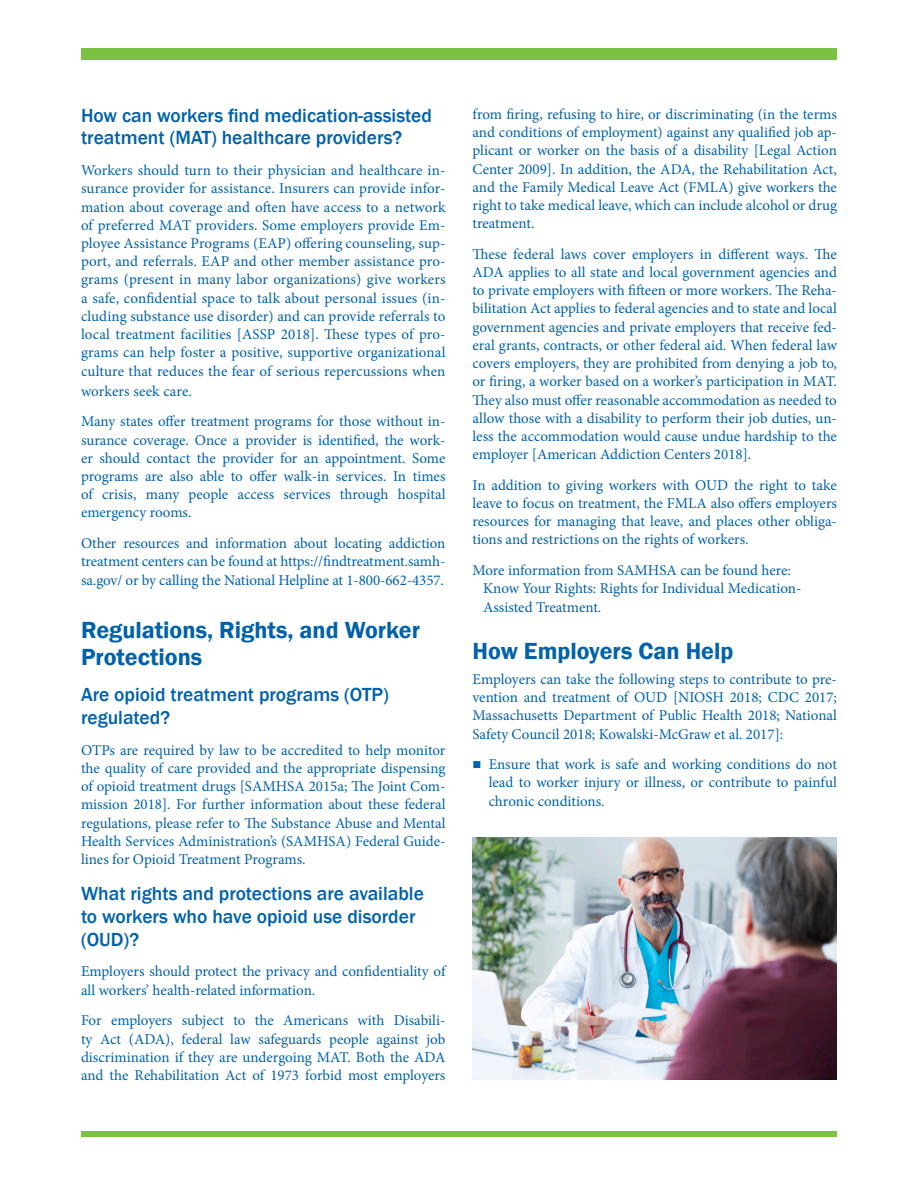
<style>
.page{position:relative;width:918px;height:1188px;background:#fff}
.page>*{position:absolute;margin:0;border:0;box-sizing:border-box;transform-origin:0 0}
.Heading_2{font:600 24px/27.3px "Franklin Gothic";color:#0161aa}
.Heading_3{font:500 19.5px/22.8px "Franklin Gothic";color:#0161aa}
.Body_text{font:15px/18.3px "Minion Pro";color:#0161aa;text-align:justify}
.References{font:15px/18.1px "Minion Pro";letter-spacing:-.005em;color:#0161aa}
</style>
<div class="page">
<div style="left:81px;top:48px;width:756px;height:12px;background:#7bc142"></div>
<div style="left:81px;top:1131px;width:756px;height:6px;background:#7bc142"></div>
<img style="left:472px;top:837px;width:365px;height:243px">
<h3 class="Heading_3" style="left:81px;top:104px;width:352px">How can workers find medication-assisted treatment (MAT) healthcare providers?</h3>
<p class="Body_text" style="left:81px;top:161px;width:366px">Workers should turn to their physician and healthcare in&shy;surance provider for assistance. Insurers can provide infor&shy;mation about coverage and often have access to a network of preferred MAT providers. Some employers provide Em&shy;ployee Assistance Programs (EAP) offering counseling, sup&shy;port, and referrals. EAP and other member assistance pro&shy;grams (present in many labor organizations) give workers a safe, confidential space to talk about personal issues (in&shy;cluding substance use disorder) and can provide referrals to local treatment facilities [ASSP 2018]. These types of pro&shy;grams can help foster a positive, supportive organizational culture that reduces the fear of serious repercussions when</p>
<p class="Body_text" style="left:81px;top:382px;width:112px">workers seek care.</p>
<p class="Body_text" style="left:81px;top:412px;width:366px">Many states offer treatment programs for those without in&shy;surance coverage. Once a provider is identified, the work&shy;er should contact the provider for an appointment. Some programs are also able to offer walk-in services. In times of crisis, many people access services through hospital emergency rooms.</p>
<p class="Body_text" style="left:81px;top:534px;width:366px">Other resources and information about locating addiction treatment centers can be found at https://findtreatment.samh&shy;sa.gov/ or by calling the National Helpline at 1-800-662-4357.</p>
<h2 class="Heading_2" style="left:81px;top:616px;width:341px">Regulations, Rights, and Worker<br>Protections</h2>
<h3 class="Heading_3" style="left:81px;top:684px;width:309px">Are opioid treatment programs (OTP) regulated?</h3>
<p class="Body_text" style="left:81px;top:741px;width:366px">OTPs are required by law to be accredited to help monitor the quality of care provided and the appropriate dispensing of opioid treatment drugs [SAMHSA 2015a; The Joint Com&shy;mission 2018]. For further information about these federal regulations, please refer to The Substance Abuse and Mental Health Services Administration’s (SAMHSA) Federal Guide&shy;lines for Opioid Treatment Programs.</p>
<h3 class="Heading_3" style="left:81px;top:883px;width:344px">What rights and protections are available to workers who have opioid use disorder (OUD)?</h3>
<p class="Body_text" style="left:81px;top:963px;width:366px">Employers should protect the privacy and confidentiality of all workers’ health-related information.</p>
<p class="Body_text" style="left:81px;top:1011px;width:366px">For employers subject to the Americans with Disabili&shy;ty Act (ADA), federal law safeguards people against job discrimination if they are undergoing MAT. Both the ADA and the Rehabilitation Act of 1973 forbid most employers</p>
<p class="Body_text" style="left:472px;top:105px;width:366px">from firing, refusing to hire, or discriminating (in the terms and conditions of employment) against any qualified job ap&shy;plicant or worker on the basis of a disability [Legal Action Center 2009]. In addition, the ADA, the Rehabilitation Act, and the Family Medical Leave Act (FMLA) give workers the right to take medical leave, which can include alcohol or drug treatment.</p>
<p class="Body_text" style="left:472px;top:245px;width:366px">These federal laws cover employers in different ways. The ADA applies to all state and local government agencies and to private employers with fifteen or more workers. The Reha&shy;bilitation Act applies to federal agencies and to state and local government agencies and private employers that receive fed&shy;eral grants, contracts, or other federal aid. When federal law covers employers, they are prohibited from denying a job to, or firing, a worker based on a worker’s participation in MAT.<br>They also must offer reasonable accommodation as needed to allow those with a disability to perform their job duties, un&shy;less the accommodation would cause undue hardship to the employer [American Addiction Centers 2018].</p>
<p class="Body_text" style="left:472px;top:476px;width:366px">In addition to giving workers with OUD the right to take leave to focus on treatment, the FMLA also offers employers resources for managing that leave, and places other obliga&shy;tions and restrictions on the rights of workers.</p>
<p class="References" style="left:483px;top:561px;width:320px;text-indent:-11px">More information from SAMHSA can be found here:<br>Know Your Rights: Rights for Individual Medication-<br>Assisted Treatment.</p>
<h2 class="Heading_2" style="left:472px;top:638px;width:262px">How Employers Can Help</h2>
<p class="Body_text" style="left:472px;top:670px;width:366px">Employers can take the following steps to contribute to pre&shy;vention and treatment of OUD [NIOSH 2018; CDC 2017; Massachusetts Department of Public Health 2018; National Safety Council 2018; Kowalski-McGraw et al. 2017]:</p>
<p class="Body_text" style="left:489px;top:755px;width:350px">Ensure that work is safe and working conditions do not lead to worker injury or illness, or contribute to painful chronic conditions.</p>
</div>
